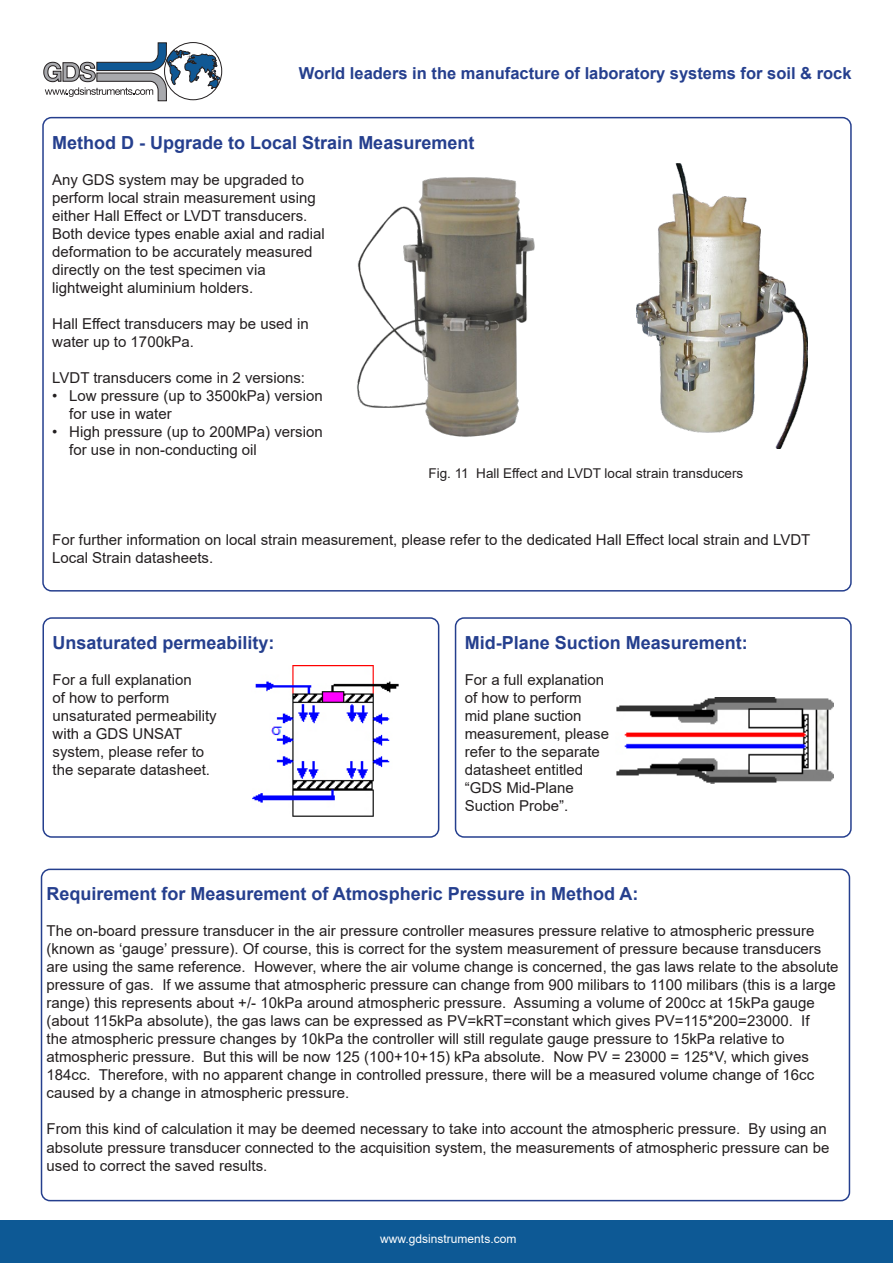
<style>
.page{position:relative;width:893px;height:1263px;background:#fff}
.page>*{position:absolute;margin:0;border:0;box-sizing:border-box;transform-origin:0 0}
.t1{font:700 18px "Arial";color:#253f8e}
.t2{font:700 16.5px "Arial";color:#253f8e}
.t3{font:15px/18px "Arial";color:#231f20}
.t4{font:13.5px "Arial";color:#231f20}
.t5{font:12px "Arial";color:#fff}
</style>
<div class="page">
<div style="left:0;top:1220px;width:893px;height:43px;background:#0d5995"></div>
<svg style="left:44px;top:42px;width:176px;height:59px"></svg>
<img style="left:357px;top:177px;width:178px;height:260px">
<img style="left:636px;top:164px;width:171px;height:285px">
<div style="left:42px;top:617px;width:397px;height:221px;border:2px solid #253f8e;border-radius:9px"></div>
<div style="left:41px;top:869px;width:809px;height:332px;border:2px solid #253f8e;border-radius:9px"></div>
<div style="left:455px;top:617px;width:397px;height:221px;border:2px solid #253f8e;border-radius:9px"></div>
<img style="left:252px;top:666px;width:147px;height:151px">
<img style="left:616px;top:698px;width:218px;height:85px">
<p class="t2" style="left:299px;top:62px;width:554px">World leaders in the manufacture of laboratory systems for soil &amp; rock</p>
<p class="t1" style="left:52px;top:130px;width:424px">Method D - Upgrade to Local Strain Measurement</p>
<p class="t3" style="left:52px;top:170px;width:274px">Any GDS system may be upgraded to perform local strain measurement using either Hall Effect or LVDT transducers.<br>Both device types enable axial and radial deformation to be accurately measured directly on the test specimen via lightweight aluminium holders.</p>
<p class="t3" style="left:52px;top:314px;width:258px">Hall Effect transducers may be used in water up to 1700kPa.</p>
<p class="t3" style="left:52px;top:368px;width:254px">LVDT transducers come in 2 versions:</p>
<p class="t3" style="left:69px;top:386px;width:255px;text-indent:-17px">• Low pressure (up to 3500kPa) version for use in water</p>
<p class="t3" style="left:69px;top:422px;width:255px;text-indent:-17px">• High pressure (up to 200MPa) version for use in non-conducting oil</p>
<p class="t4" style="left:428px;top:464px;width:316px">Fig. 11 Hall Effect and LVDT local strain transducers</p>
<p class="t3" style="left:52px;top:530px;width:760px">For further information on local strain measurement, please refer to the dedicated Hall Effect local strain and LVDT<br>Local Strain datasheets.</p>
<p class="t1" style="left:53px;top:630px;width:224px">Unsaturated permeability:</p>
<p class="t3" style="left:53px;top:671px;width:166px">For a full explanation<br>of how to perform unsaturated permeability with a GDS UNSAT system, please refer to the separate datasheet.</p>
<p class="t1" style="left:465px;top:630px;width:285px">Mid-Plane Suction Measurement:</p>
<p class="t3" style="left:465px;top:671px;width:146px">For a full explanation of how to perform mid plane suction measurement, please refer to the separate datasheet entitled “GDS Mid-Plane<br>Suction Probe”.</p>
<p class="t1" style="left:47px;top:881px;width:593px">Requirement for Measurement of Atmospheric Pressure in Method A:</p>
<p class="t3" style="left:47px;top:922px;width:794px">The on-board pressure transducer in the air pressure controller measures pressure relative to atmospheric pressure (known as ‘gauge’ pressure). Of course, this is correct for the system measurement of pressure because transducers are using the same reference. However, where the air volume change is concerned, the gas laws relate to the absolute pressure of gas. If we assume that atmospheric pressure can change from 900 milibars to 1100 milibars (this is a large range) this represents about +/- 10kPa around atmospheric pressure. Assuming a volume of 200cc at 15kPa gauge (about 115kPa absolute), the gas laws can be expressed as PV=kRT=constant which gives PV=115*200=23000. If<br>the atmospheric pressure changes by 10kPa the controller will still regulate gauge pressure to 15kPa relative to atmospheric pressure. But this will be now 125 (100+10+15) kPa absolute. Now PV = 23000 = 125*V, which gives 184cc. Therefore, with no apparent change in controlled pressure, there will be a measured volume change of 16cc caused by a change in atmospheric pressure.</p>
<p class="t3" style="left:47px;top:1120px;width:784px">From this kind of calculation it may be deemed necessary to take into account the atmospheric pressure. By using an absolute pressure transducer connected to the acquisition system, the measurements of atmospheric pressure can be used to correct the saved results.</p>
<p class="t5" style="left:380px;top:1231px;width:138px">www.gdsinstruments.com</p>
</div>
